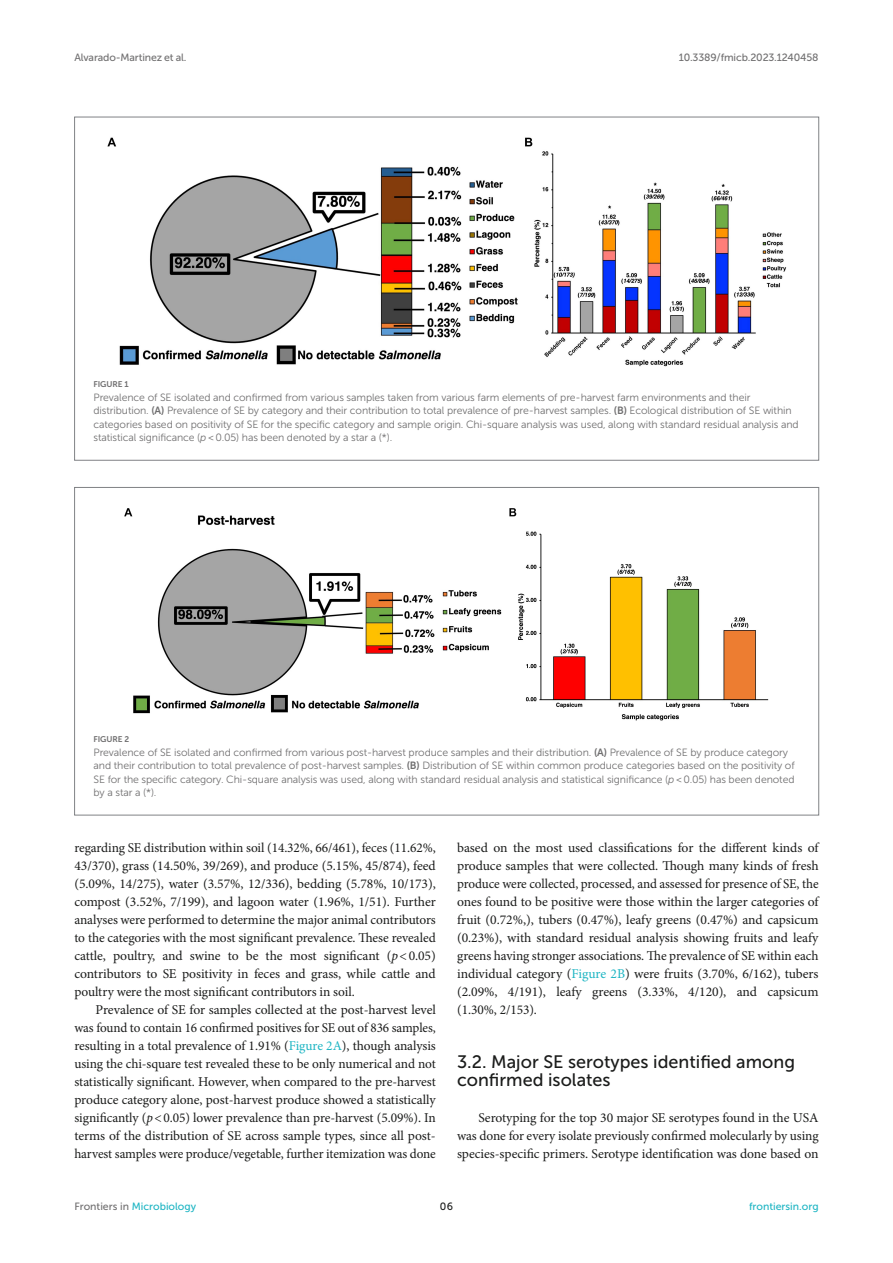
<style>
.page{position:relative;width:893px;height:1263px;background:#fff}
.page>*{position:absolute;margin:0;border:0;box-sizing:border-box;transform-origin:0 0}
.HEAD_2{font:18px/18px "Museo Sans 500";color:#1b1c1b}
.TEXT{font:13.5px/18px "Minion Pro";letter-spacing:-.005em;color:#1b1c1b;text-align:justify}
.TEXT_FLUSH{font:13.5px/18px "Minion Pro";letter-spacing:-.005em;color:#1b1c1b;text-align:justify}
.FIG_LEG{font:10.5px/13.5px "Museo Sans 300";letter-spacing:-.01em;color:#706f70}
.t1{font:10.5px "Museo Sans 500";letter-spacing:-.015em;color:#706f70}
.t2{font:10.5px "Museo Sans 500";color:#1db5c3}
.t3{font:10.5px "Museo Sans 500";color:#1b1c1b}
.FIG_HD{font:8.25px "Museo Sans 700";letter-spacing:-.01em;color:#706f70}
.s1{font-family:"Museo Sans 700"}
.s2{font-style:italic}
.s3{color:#1db5c3}
.s4{color:#706f70}
</style>
<div class="page">
<img style="left:107px;top:137px;width:680px;height:230px">
<img style="left:124px;top:508px;width:645px;height:213px">
<p class="t1" style="left:74px;top:51px;width:114px">Alvarado-Martinez et al.</p>
<p class="t1" style="left:679px;top:51px;width:141px">10.3389/fmicb.2023.1240458</p>
<p class="FIG_HD" style="left:94px;top:380px;width:37px">FIGURE 1</p>
<p class="FIG_LEG" style="left:94px;top:390px;width:707px">Prevalence of SE isolated and confirmed from various samples taken from various farm elements of pre-harvest farm environments and their distribution. <span class="s1">(A)</span> Prevalence of SE by category and their contribution to total prevalence of pre-harvest samples. <span class="s1">(B)</span> Ecological distribution of SE within categories based on positivity of SE for the specific category and sample origin. Chi-square analysis was used, along with standard residual analysis and statistical significance (<span class="s2">p</span> &lt; 0.05) has been denoted by a star a (*).</p>
<p class="FIG_HD" style="left:94px;top:735px;width:37px">FIGURE 2</p>
<p class="FIG_LEG" style="left:94px;top:745px;width:703px">Prevalence of SE isolated and confirmed from various post-harvest produce samples and their distribution. <span class="s1">(A)</span> Prevalence of SE by produce category and their contribution to total prevalence of post-harvest samples. <span class="s1">(B)</span> Distribution of SE within common produce categories based on the positivity of SE for the specific category. Chi-square analysis was used, along with standard residual analysis and statistical significance (<span class="s2">p</span> &lt; 0.05) has been denoted by a star a (*).</p>
<p class="TEXT_FLUSH" style="left:74px;top:839px;width:363px">regarding SE distribution within soil (14.32%, 66/461), feces (11.62%, 43/370), grass (14.50%, 39/269), and produce (5.15%, 45/874), feed (5.09%, 14/275), water (3.57%, 12/336), bedding (5.78%, 10/173), compost (3.52%, 7/199), and lagoon water (1.96%, 1/51). Further analyses were performed to determine the major animal contributors to the categories with the most significant prevalence. These revealed cattle, poultry, and swine to be the most significant (<span class="s2">p</span>&lt;0.05) contributors to SE positivity in feces and grass, while cattle and poultry were the most significant contributors in soil.</p>
<p class="TEXT" style="left:74px;top:1001px;width:363px;text-indent:21px">Prevalence of SE for samples collected at the post-harvest level was found to contain 16 confirmed positives for SE out of 836 samples, resulting in a total prevalence of 1.91% (<span class="s3">Figure 2A</span>), though analysis using the chi-square test revealed these to be only numerical and not statistically significant. However, when compared to the pre-harvest produce category alone, post-harvest produce showed a statistically significantly (<span class="s2">p</span>&lt;0.05) lower prevalence than pre-harvest (5.09%). In terms of the distribution of SE across sample types, since all post&shy;harvest samples were produce/vegetable, further itemization was done</p>
<p class="TEXT" style="left:457px;top:839px;width:363px">based on the most used classifications for the different kinds of produce samples that were collected. Though many kinds of fresh produce were collected, processed, and assessed for presence of SE, the ones found to be positive were those within the larger categories of fruit (0.72%,), tubers (0.47%), leafy greens (0.47%) and capsicum (0.23%), with standard residual analysis showing fruits and leafy greens having stronger associations. The prevalence of SE within each individual category (<span class="s3">Figure 2B</span>) were fruits (3.70%, 6/162), tubers (2.09%, 4/191), leafy greens (3.33%, 4/120), and capsicum (1.30%, 2/153).</p>
<p class="HEAD_2" style="left:457px;top:1053px;width:339px">3.2. Major SE serotypes identified among confirmed isolates</p>
<p class="TEXT_FLUSH" style="left:457px;top:1109px;width:363px;text-indent:21px">Serotyping for the top 30 major SE serotypes found in the USA was done for every isolate previously confirmed molecularly by using species-specific primers. Serotype identification was done based on</p>
<p class="t2" style="left:74px;top:1200px;width:123px"><span class="s4">Frontiers in</span> Microbiology</p>
<p class="t3" style="left:440px;top:1200px;width:15px">06</p>
<p class="t2" style="left:749px;top:1200px;width:71px">frontiersin.org</p>
</div>
